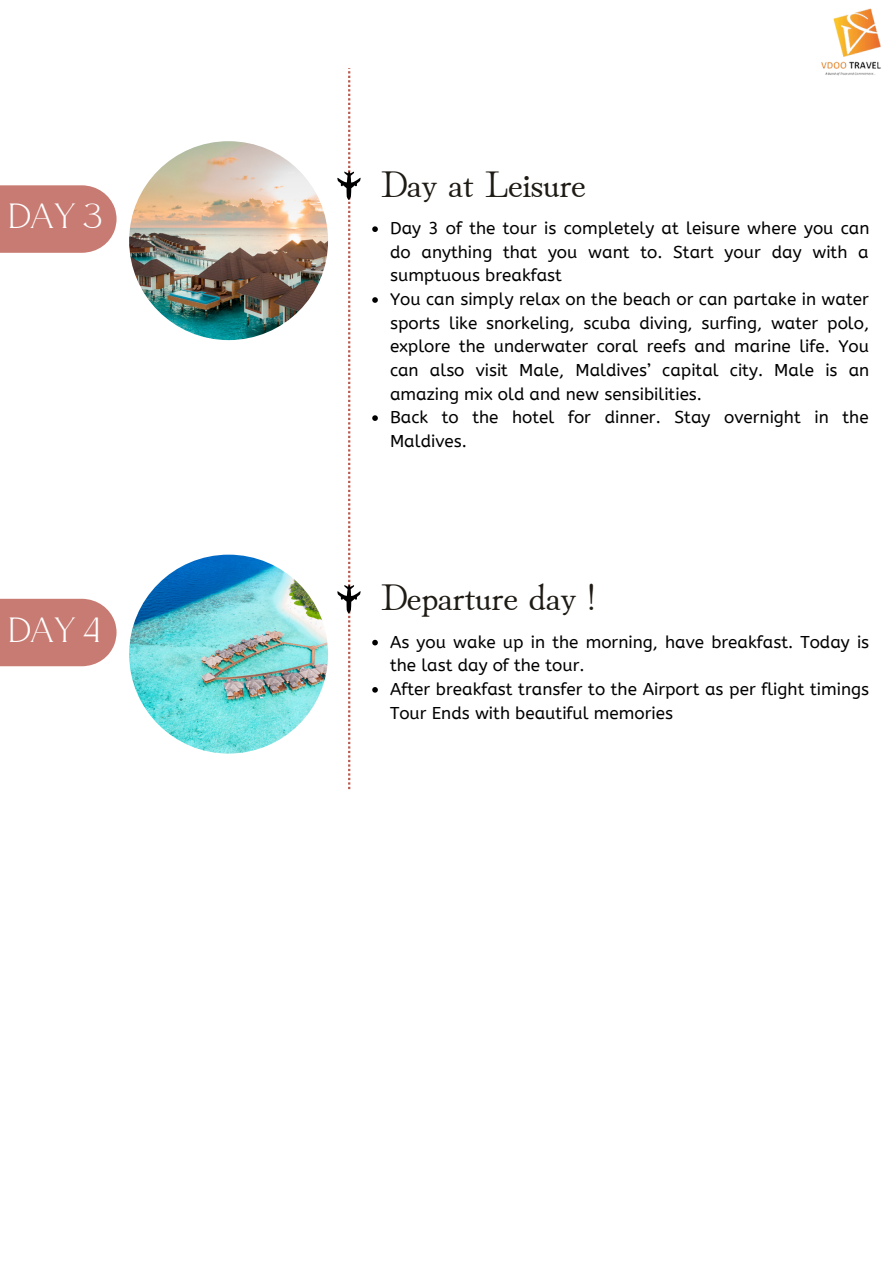
<style>
.page{position:relative;width:893px;height:1264px;background:#fff}
.page>*{position:absolute;margin:0;border:0;box-sizing:border-box;transform-origin:0 0}
.t1{font:37.5px "Hina Mincho";color:#1e1a14}
.t2{font:34.95px "Atteron";letter-spacing:-.035em;color:#fff}
.t3{font:17.1px/23.5px "A Bee Zee";color:#000}
</style>
<div class="page">
<img style="left:821px;top:8px;width:60px;height:68px">
<img style="left:129px;top:554px;width:199px;height:199px;border-radius:50%">
<svg style="left:0;top:598px;width:116px;height:68px;background:#cb847b"></svg>
<svg style="left:372px;top:640px;width:6px;height:5px"></svg>
<svg style="left:372px;top:687px;width:6px;height:5px"></svg>
<img style="left:129px;top:141px;width:199px;height:199px;border-radius:50%">
<svg style="left:337px;top:68px;width:24px;height:721px"></svg>
<svg style="left:0;top:185px;width:116px;height:68px;background:#cb837b"></svg>
<svg style="left:372px;top:226px;width:6px;height:6px"></svg>
<svg style="left:372px;top:297px;width:6px;height:6px"></svg>
<svg style="left:372px;top:415px;width:6px;height:6px"></svg>
<h2 class="t2" style="left:9px;top:196px;width:94px">DAY 3</h2>
<h2 class="t2" style="left:9px;top:609px;width:93px">DAY 4</h2>
<h1 class="t1" style="left:381px;top:153px;width:206px">Day at Leisure</h1>
<p class="t3" style="left:390px;top:217px;width:481px">Day 3 of the tour is completely at leisure where you can do anything that you want to. Start your day with a sumptuous breakfast<br>You can simply relax on the beach or can partake in water sports like snorkeling, scuba diving, surfing, water polo, explore the underwater coral reefs and marine life. You can also visit Male, Maldives’ capital city. Male is an amazing mix old and new sensibilities.<br>Back to the hotel for dinner. Stay overnight in the Maldives.</p>
<h1 class="t1" style="left:381px;top:567px;width:215px">Departure day !</h1>
<p class="t3" style="left:390px;top:630px;width:480px">As you wake up in the morning, have breakfast. Today is the last day of the tour.<br>After breakfast transfer to the Airport as per flight timings Tour Ends with beautiful memories</p>
</div>
